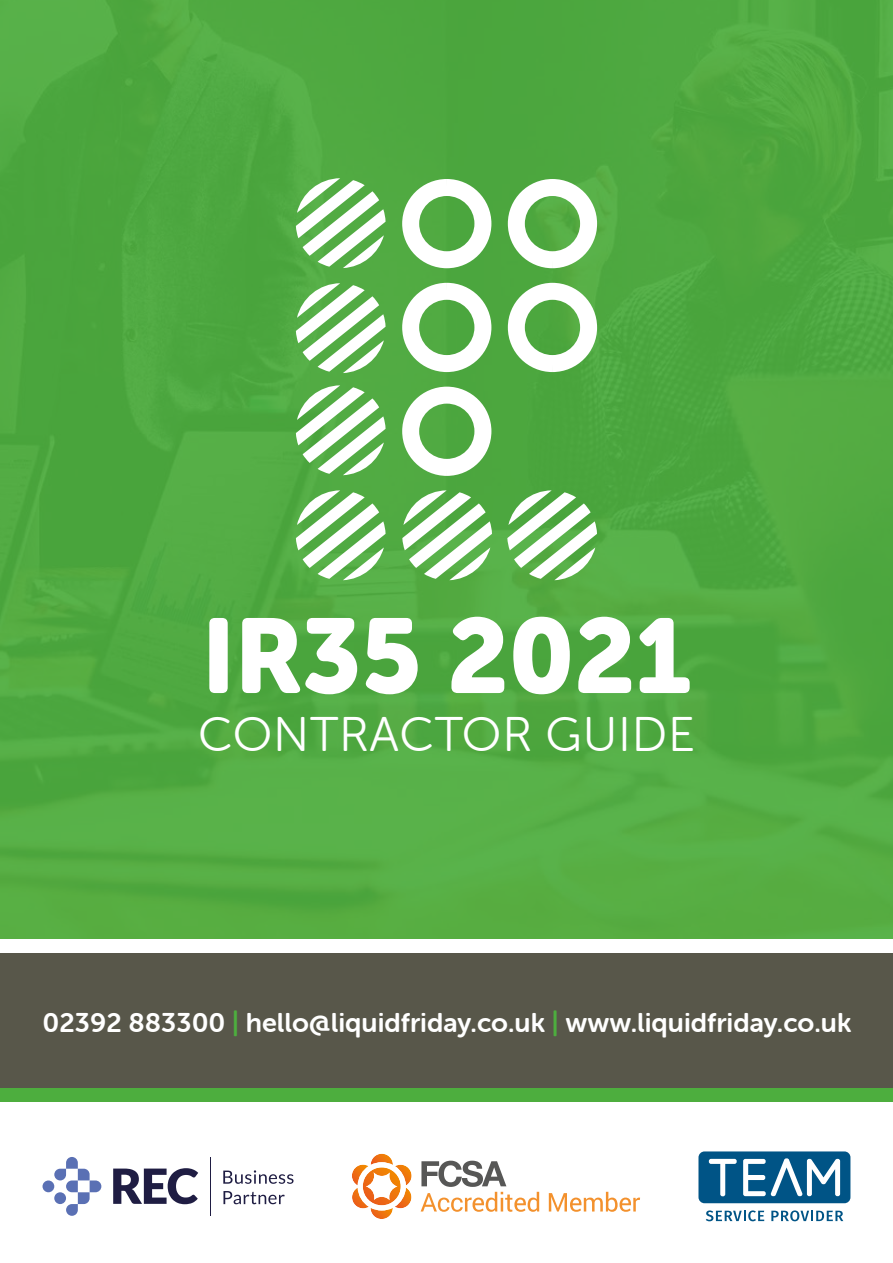
<style>
.page{position:relative;width:893px;height:1263px;background:#fff}
.page>*{position:absolute;margin:0;border:0;box-sizing:border-box;transform-origin:0 0}
.t1{font:105px "Museo Sans Rounded 900";color:#fff}
.t2{font:48.45px "Museo Sans Rounded 300";letter-spacing:.015em;color:#fff}
.t3{font:27.15px "Museo Sans Rounded 700";color:#fff}
.s1{color:#4dae3e}
</style>
<div class="page">
<div style="left:0;top:0;width:893px;height:940px;background:#4dae3e"></div>
<svg style="left:223px;top:1170px;width:70px;height:14px"></svg>
<svg style="left:223px;top:1191px;width:62px;height:13px"></svg>
<svg style="left:113px;top:1168px;width:85px;height:36px"></svg>
<div style="left:43px;top:1180px;width:11px;height:12px;background:#5a70b4;border-radius:50%"></div>
<svg style="left:54px;top:1157px;width:47px;height:59px"></svg>
<hr style="left:210px;top:1157px;width:1px;height:59px;background:#1f1d43">
<svg style="left:352px;top:1154px;width:60px;height:65px"></svg>
<svg style="left:421px;top:1161px;width:118px;height:51px"></svg>
<svg style="left:549px;top:1192px;width:91px;height:20px"></svg>
<svg style="left:698px;top:1151px;width:152px;height:52px"></svg>
<svg style="left:706px;top:1210px;width:58px;height:11px"></svg>
<svg style="left:771px;top:1210px;width:72px;height:11px"></svg>
<svg style="left:402px;top:283px;width:89px;height:89px"></svg>
<svg style="left:402px;top:387px;width:89px;height:89px"></svg>
<svg style="left:508px;top:283px;width:89px;height:89px"></svg>
<svg style="left:402px;top:179px;width:89px;height:89px"></svg>
<svg style="left:508px;top:179px;width:89px;height:89px"></svg>
<svg style="left:296px;top:178px;width:90px;height:90px"></svg>
<svg style="left:296px;top:283px;width:90px;height:90px"></svg>
<svg style="left:296px;top:385px;width:90px;height:90px"></svg>
<svg style="left:296px;top:490px;width:90px;height:90px"></svg>
<svg style="left:402px;top:490px;width:90px;height:90px"></svg>
<svg style="left:507px;top:490px;width:90px;height:90px"></svg>
<div style="left:0;top:952px;width:893px;height:139px;background:#58574a"></div>
<div style="left:0;top:940px;width:893px;height:13px;background:#fff"></div>
<div style="left:0;top:1089px;width:893px;height:13px;background:#4dae3e"></div>
<h1 class="t1" style="left:202px;top:595px;width:490px">IR35 2021</h1>
<h2 class="t2" style="left:198px;top:713px;width:498px">CONTRACTOR GUIDE</h2>
<p class="t3" style="left:43px;top:1010px;width:810px">02392 883300 <span class="s1">|</span> hello@liquidfriday.co.uk <span class="s1">|</span> www.liquidfriday.co.uk</p>
</div>
